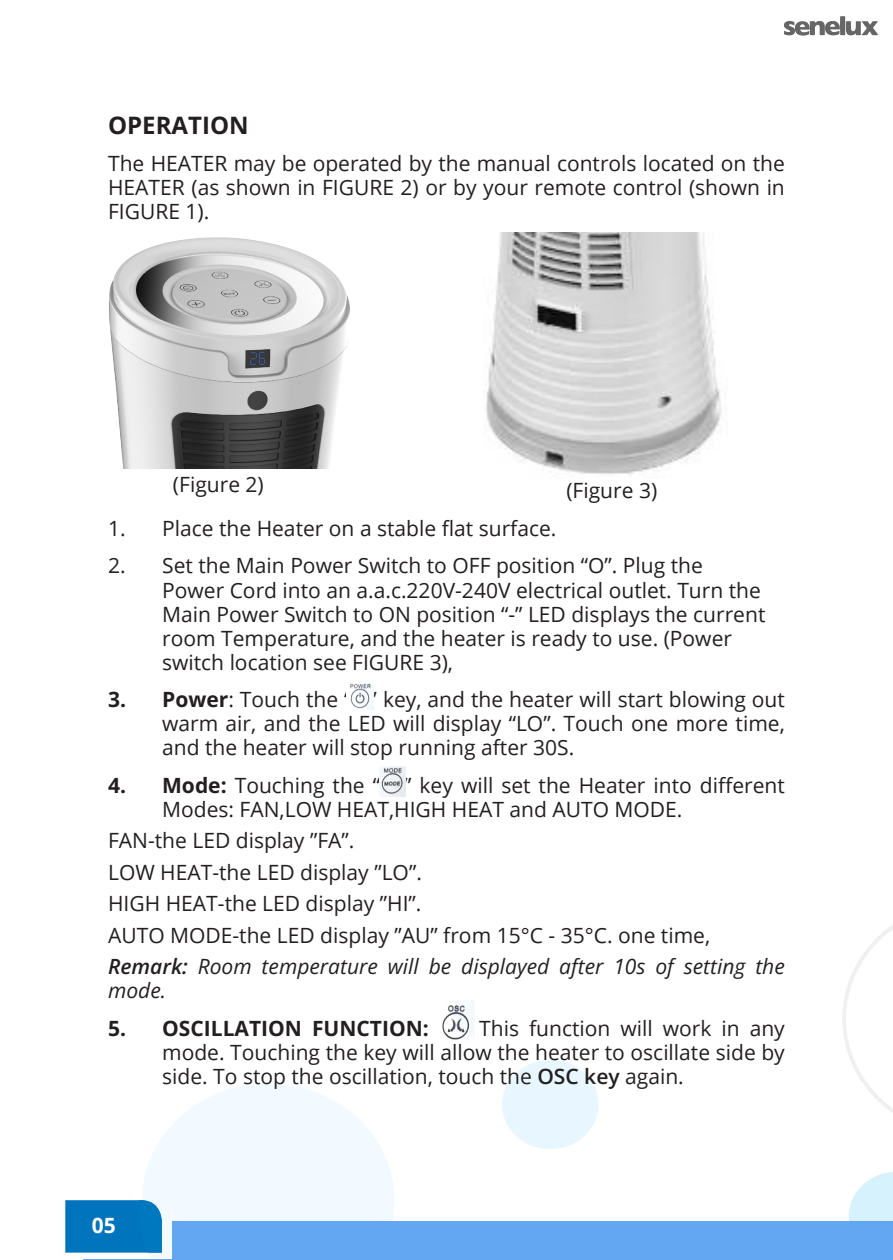
<style>
.page{position:relative;width:893px;height:1260px;background:#fff}
.page>*{position:absolute;margin:0;border:0;box-sizing:border-box;transform-origin:0 0}
.t1{font:700 24px "Open Sans";color:#231f20}
.t2{font:21px/24px "Open Sans";color:#231f20;text-align:justify}
.t3{font:italic 21px/24px "Open Sans";color:#231f20}
.t4{font:700 21px "Open Sans";color:#231f20}
.t5{font:700 21px "Open Sans";color:#fff}
.t6{font:19.5px "Open Sans";color:#fff}
.s1{font-weight:700}
.s2{font-weight:600}
</style>
<div class="page">
<svg style="left:784px;top:16px;width:94px;height:20px"></svg>
<div style="left:502px;top:1059px;width:96px;height:90px;background:#e8f7ff;border-radius:50%"></div>
<svg style="left:842px;top:926px;width:50px;height:186px"></svg>
<svg style="left:849px;top:1172px;width:43px;height:49px"></svg>
<div style="left:84px;top:1221px;width:808px;height:38px;background:#63a6f2"></div>
<svg style="left:65px;top:1084px;width:329px;height:175px"></svg>
<img style="left:109px;top:237px;width:241px;height:232px">
<img style="left:485px;top:233px;width:237px;height:242px">
<img style="left:379px;top:766px;width:26px;height:30px">
<img style="left:350px;top:683px;width:23px;height:26px">
<img style="left:442px;top:1000px;width:32px;height:40px">
<p class="t1" style="left:108px;top:109px;width:142px">OPERATION</p>
<p class="t2" style="left:108px;top:151px;width:678px">The HEATER may be operated by the manual controls located on the HEATER (as shown in FIGURE 2) or by your remote control (shown in FIGURE 1).</p>
<p class="t2" style="left:173px;top:471px;width:92px">(Figure 2)</p>
<p class="t2" style="left:566px;top:477px;width:92px">(Figure 3)</p>
<p class="t2" style="left:108px;top:516px;width:449px">1. Place the Heater on a stable flat surface.</p>
<p class="t2" style="left:162px;top:553px;width:604px;text-align:left;text-indent:-54px">2. Set the Main Power Switch to OFF position “O”. Plug the Power Cord into an a.a.c.220V-240V electrical outlet. Turn the Main Power Switch to ON position “-” LED displays the current room Temperature, and the heater is ready to use. (Power switch location see FIGURE 3),</p>
<p class="t2" style="left:162px;top:687px;width:624px;text-indent:-54px"><span class="s1">3. Power</span>: Touch the “ ” key, and the heater will start blowing out warm air, and the LED will display “LO”. Touch one more time, and the heater will stop running after 30S.</p>
<p class="t2" style="left:162px;top:772px;width:624px;text-indent:-54px"><span class="s1">4. Mode:</span> Touching the “ ” key will set the Heater into different<br>Modes: FAN,LOW HEAT,HIGH HEAT and AUTO MODE.</p>
<p class="t2" style="left:108px;top:828px;width:248px">FAN-the LED display ”FA”.</p>
<p class="t2" style="left:108px;top:859px;width:315px">LOW HEAT-the LED display ”LO”.</p>
<p class="t2" style="left:108px;top:891px;width:315px">HIGH HEAT-the LED display ”HI”.</p>
<p class="t2" style="left:108px;top:922px;width:603px">AUTO MODE-the LED display ”AU” from 15°C - 35°C. one time,</p>
<p class="t3" style="left:108px;top:953px;width:678px"><span class="s2">Remark:</span> Room temperature will be displayed after 10s of setting the mode.</p>
<p class="t4" style="left:108px;top:1013px;width:322px">5. OSCILLATION FUNCTION:</p>
<p class="t2" style="left:162px;top:1015px;width:624px;text-indent:317px">This function will work in any mode. Touching the key will allow the heater to oscillate side by side. To stop the oscillation, touch the <span class="s2">OSC key</span> again.</p>
<p class="t6" style="left:108px;top:1201px;width:26px">22</p>
<p class="t5" style="left:92px;top:1210px;width:26px">05</p>
</div>
